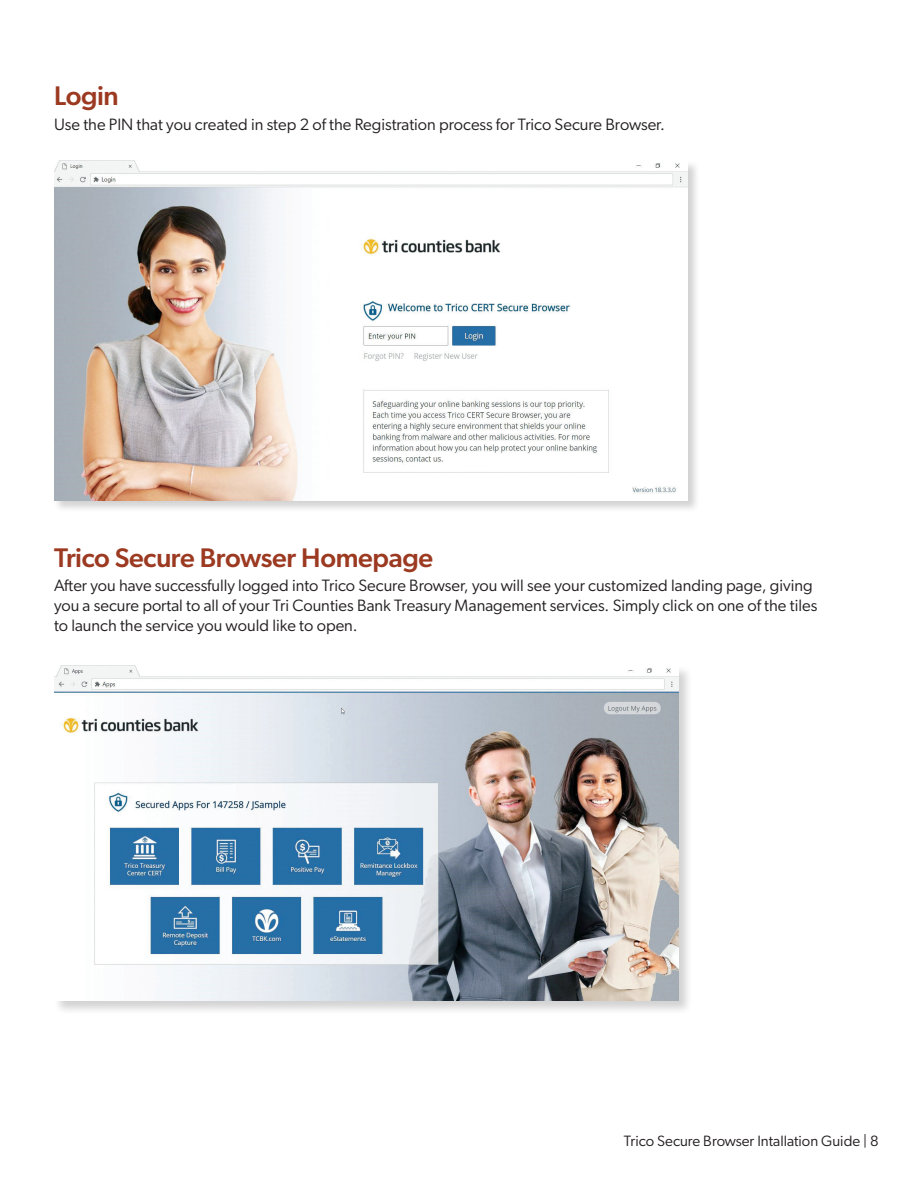
<style>
.page{position:relative;width:918px;height:1188px;background:#fff}
.page>*{position:absolute;margin:0;border:0;box-sizing:border-box;transform-origin:0 0}
.H2_Headline{font:500 27px "Gibson";letter-spacing:-.015em;color:#9c3921}
.t1{font:16.5px/19.8px "Gibson";color:#231f20}
.t2{font:15px "Gibson";color:#231f20}
</style>
<div class="page">
<div style="left:54px;top:160px;width:647px;height:354px;background:#231f20;opacity:.2"></div>
<img style="left:54px;top:160px;width:633px;height:340px">
<div style="left:53px;top:665px;width:640px;height:350px;background:#231f20;opacity:.2"></div>
<img style="left:54px;top:666px;width:624px;height:334px">
<p class="H2_Headline" style="left:54px;top:80px;width:66px">Login</p>
<p class="t1" style="left:54px;top:114px;width:612px">Use the PIN that you created in step 2 of the Registration process for Trico Secure Browser.</p>
<p class="H2_Headline" style="left:54px;top:541px;width:381px">Trico Secure Browser Homepage</p>
<p class="t1" style="left:54px;top:575px;width:765px">After you have successfully logged into Trico Secure Browser, you will see your customized landing page, giving you a secure portal to all of your Tri Counties Bank Treasury Management services. Simply click on one of the tiles to launch the service you would like to open.</p>
<p class="t2" style="left:624px;top:1132px;width:256px">Trico Secure Browser Intallation Guide | 8</p>
</div>
